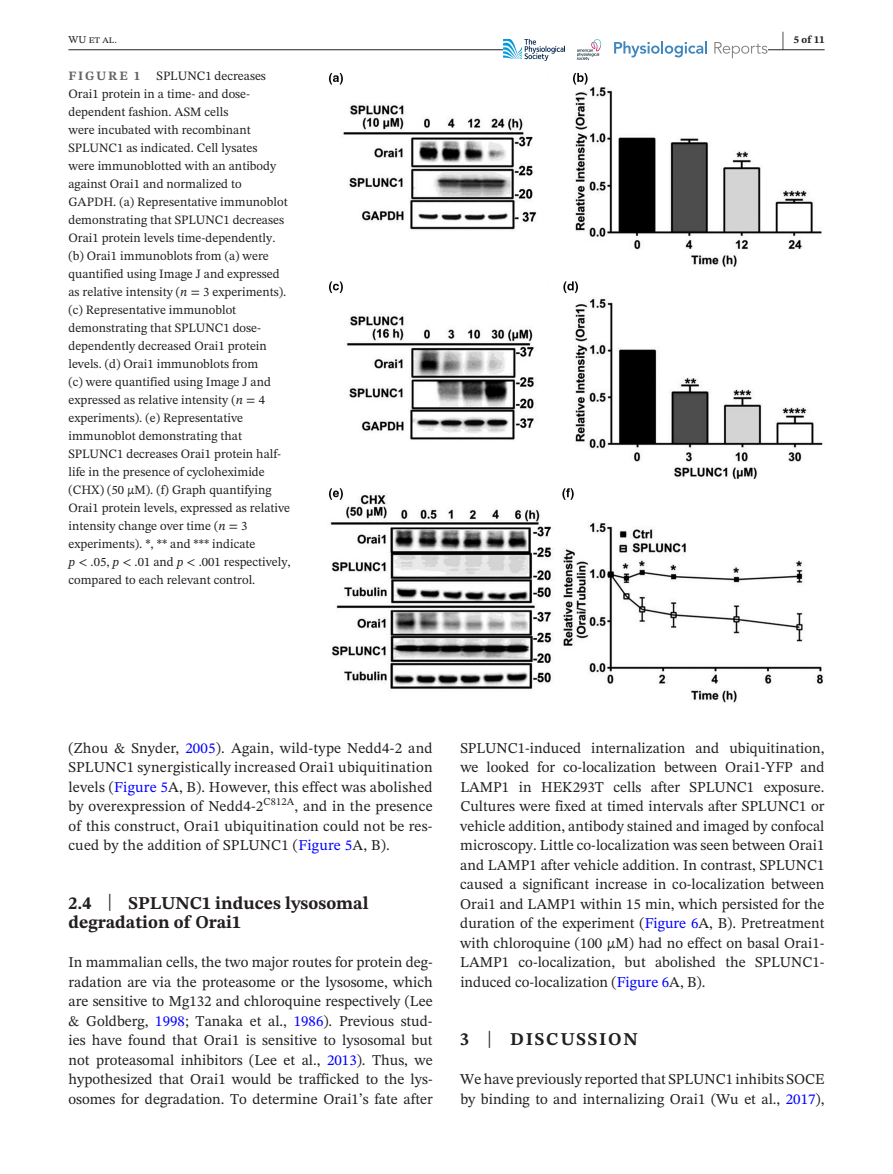
<style>
.page{position:relative;width:893px;height:1174px;background:#fff}
.page>*{position:absolute;margin:0;border:0;box-sizing:border-box;transform-origin:0 0}
.t1{font:700 21px "STIX Two Text";color:#231f20;scale:.42 1}
.t2{font:700 18px/19.5px "STIX Two Text";color:#231f20}
.t3{font:700 18px "STIX Two Text";letter-spacing:.1em;color:#231f20}
.t4{font:15px/19.5px "STIX Two Text";color:#231f20;text-align:justify}
.t5{font:12.75px/18px "STIX Two Text";color:#231f20}
.t6{font:700 12.75px "STIX Two Text";letter-spacing:.14em;color:#636366}
.t7{font:10.5px "STIX Two Text";letter-spacing:.015em;color:#231f20}
.t8{font:700 10.5px "STIX Two Text";color:#231f20}
.s1{font-style:italic}
.s2{color:#00f}
.s3{font-weight:400;font-size:23.7px}
</style>
<div class="page">
<hr style="left:68px;top:49px;width:756px;height:1px;background:#231f20">
<div style="left:503px;top:39px;width:264px;height:21px;background:#fff"></div>
<svg style="left:577px;top:39px;width:24px;height:21px"></svg>
<img style="left:503px;top:39px;width:62px;height:21px">
<svg style="left:614px;top:41px;width:93px;height:16px"></svg>
<svg style="left:714px;top:42px;width:53px;height:16px"></svg>
<img style="left:329px;top:73px;width:495px;height:630px">
<h1 class="t1" style="left:782px;top:24px;width:8px">|</h1>
<p class="t7" style="left:68px;top:32px;width:50px">WU et al.</p>
<p class="t8" style="left:794px;top:32px;width:32px">5 of 11</p>
<p class="t5" style="left:68px;top:66px;width:224px;text-indent:88px">SPLUNC1 decreases Orai1 protein in a time- and dose&shy;dependent fashion. ASM cells<br>were incubated with recombinant SPLUNC1 as indicated. Cell lysates<br>were immunoblotted with an antibody against Orai1 and normalized to GAPDH. (a) Representative immunoblot demonstrating that SPLUNC1 decreases Orai1 protein levels time-dependently. (b) Orai1 immunoblots from (a) were quantified using Image J and expressed as relative intensity (<span class="s1">n</span> = 3 experiments). (c) Representative immunoblot demonstrating that SPLUNC1 dose&shy;dependently decreased Orai1 protein levels. (d) Orai1 immunoblots from<br>(c) were quantified using Image J and expressed as relative intensity (<span class="s1">n</span> = 4 experiments). (e) Representative immunoblot demonstrating that SPLUNC1 decreases Orai1 protein half&shy;life in the presence of cycloheximide (CHX) (50 µM). (f) Graph quantifying Orai1 protein levels, expressed as relative intensity change over time (<span class="s1">n</span> = 3 experiments). *, ** and *** indicate<br><span class="s1">p</span> &lt; .05, <span class="s1">p</span> &lt; .01 and <span class="s1">p</span> &lt; .001 respectively, compared to each relevant control.</p>
<p class="t6" style="left:68px;top:66px;width:73px">FIGURE 1</p>
<p class="t4" style="left:68px;top:738px;width:366px">(Zhou &amp; Snyder, <span class="s2">2005</span>). Again, wild-type Nedd4-2 and SPLUNC1 synergistically increased Orai1 ubiquitination levels (<span class="s2">Figure 5</span>A, B). However, this effect was abolished by overexpression of Nedd4-2</p>
<p class="t7" style="left:264px;top:793px;width:32px">C812A</p>
<p class="t4" style="left:68px;top:796px;width:366px;text-indent:226px">, and in the presence of this construct, Orai1 ubiquitination could not be res&shy;cued by the addition of SPLUNC1 (<span class="s2">Figure 5</span>A, B).</p>
<p class="t2" style="left:68px;top:893px;width:302px">2.4 <span class="s3">|</span> SPLUNC1 induces lysosomal degradation of Orai1</p>
<p class="t4" style="left:68px;top:952px;width:366px">In mammalian cells, the two major routes for protein deg&shy;radation are via the proteasome or the lysosome, which are sensitive to Mg132 and chloroquine respectively (Lee &amp; Goldberg, <span class="s2">1998</span>; Tanaka et al., <span class="s2">1986</span>). Previous stud&shy;ies have found that Orai1 is sensitive to lysosomal but not proteasomal inhibitors (Lee et al., <span class="s2">2013</span>). Thus, we hypothesized that Orai1 would be trafficked to the lys&shy;osomes for degradation. To determine Orai1’s fate after</p>
<p class="t4" style="left:460px;top:738px;width:366px">SPLUNC1-induced internalization and ubiquitination, we looked for co-localization between Orai1-YFP and LAMP1 in HEK293T cells after SPLUNC1 exposure.<br>Cultures were fixed at timed intervals after SPLUNC1 or vehicle addition, antibody stained and imaged by confocal microscopy. Little co-localization was seen between Orai1 and LAMP1 after vehicle addition. In contrast, SPLUNC1 caused a significant increase in co-localization between Orai1 and LAMP1 within 15 min, which persisted for the duration of the experiment (<span class="s2">Figure 6</span>A, B). Pretreatment with chloroquine (100 µM) had no effect on basal Orai1- LAMP1 co-localization, but abolished the SPLUNC1- induced co-localization (<span class="s2">Figure 6</span>A, B).</p>
<p class="t3" style="left:460px;top:1026px;width:179px">3 <span class="s3">|</span> DISCUSSION</p>
<p class="t4" style="left:460px;top:1069px;width:366px">We have previously reported that SPLUNC1 inhibits SOCE by binding to and internalizing Orai1 (Wu et al., <span class="s2">2017</span>),</p>
</div>
